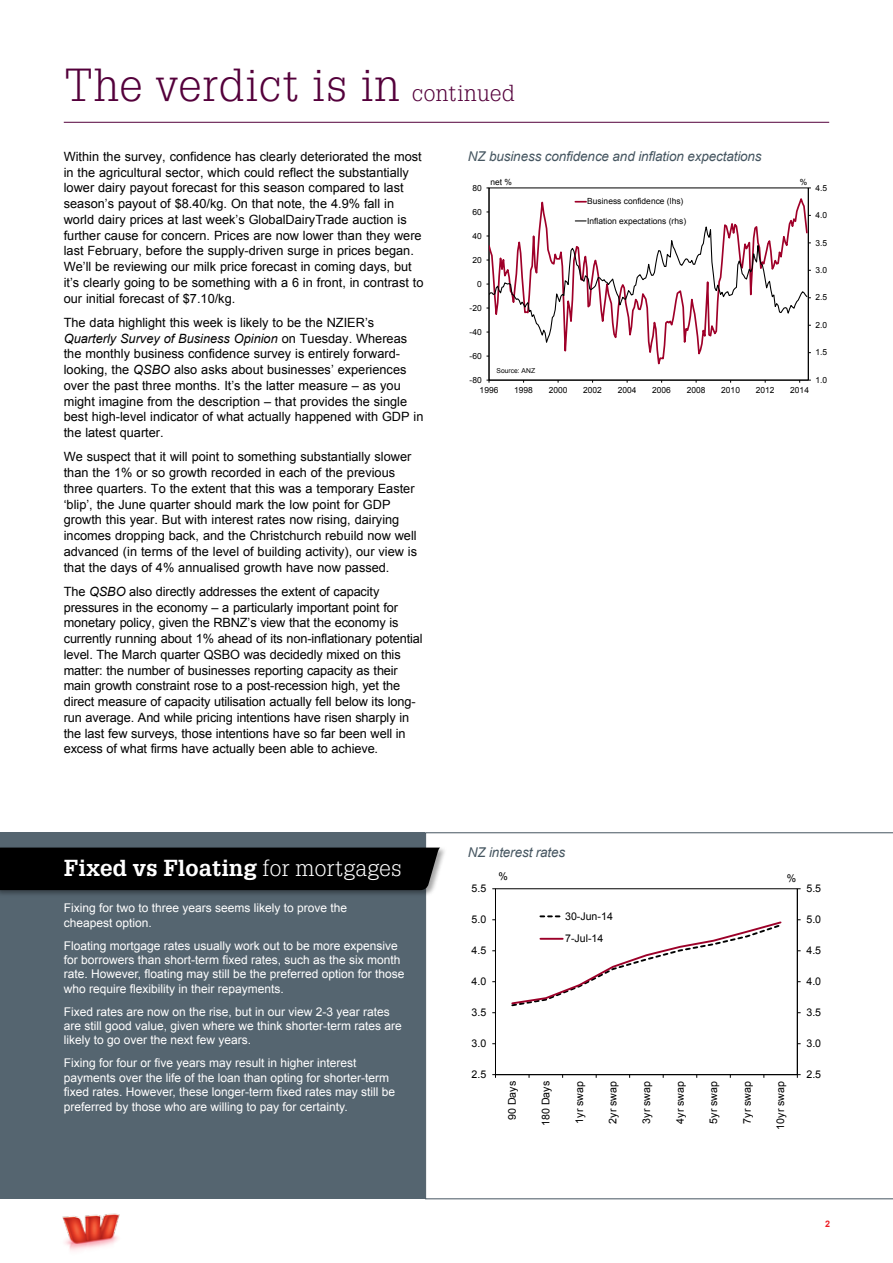
<style>
.page{position:relative;width:893px;height:1263px;background:#fff}
.page>*{position:absolute;margin:0;border:0;box-sizing:border-box;transform-origin:0 0}
.t1{font:45px "Westpac Helpa";letter-spacing:-.01em;color:#54003b}
.t2{font:700 22.5px "Westpac Helpa";letter-spacing:-.02em;color:#fff}
.t3{font:italic 13.5px "Arial";letter-spacing:-.01em;color:#455560}
.t4{font:12.75px/15.8px "Arial";color:#000}
.t5{font:12px/14.4px "Arial";color:#fff}
.t6{font:10.65px/22.4px "Arial";color:#000}
.t7{font:700 9px "Arial";color:#ed1d24}
.t8{font:8.4px "Arial";color:#000}
.t9{font:6.75px "Arial";letter-spacing:.005em;color:#000}
.s1{font-size:22.5px}
.s2{font-style:italic}
.s3{font-weight:400}
</style>
<div class="page">
<img style="left:62px;top:1213px;width:58px;height:38px">
<hr style="left:64px;top:122px;width:765px;height:1px;background:#54003b">
<hr style="left:808px;top:188px;width:1px;height:192px;background:#000">
<hr style="left:489px;top:380px;width:319px;height:1px;background:#000">
<svg style="left:489px;top:357px;width:290px;height:23px"></svg>
<svg style="left:486px;top:188px;width:325px;height:169px"></svg>
<div style="left:0;top:832px;width:893px;height:367px;background:#556570"></div>
<div style="left:425px;top:832px;width:468px;height:367px;background:#fff"></div>
<div style="left:0;top:846px;width:447px;height:52px;background:#000;opacity:.35"></div>
<div style="left:0;top:847px;width:440px;height:43px;background:#000"></div>
<div style="left:468px;top:868px;width:357px;height:263px;background:#fff"></div>
<hr style="left:797px;top:889px;width:1px;height:186px;background:#000">
<hr style="left:495px;top:889px;width:1px;height:186px;background:#000">
<hr style="left:495px;top:1074px;width:302px;height:1px;background:#000">
<svg style="left:511px;top:915px;width:271px;height:92px"></svg>
<hr style="left:540px;top:938px;width:23px;height:2px;background:#9c0029">
<h1 class="t1" style="left:64px;top:57px;width:453px">The verdict is in <span class="s1">continued</span></h1>
<p class="t4" style="left:64px;top:149px;width:361px">Within the survey, confidence has clearly deteriorated the most in the agricultural sector, which could reflect the substantially lower dairy payout forecast for this season compared to last season’s payout of $8.40/kg. On that note, the 4.9% fall in world dairy prices at last week’s GlobalDairyTrade auction is further cause for concern. Prices are now lower than they were last February, before the supply-driven surge in prices began.<br>We’ll be reviewing our milk price forecast in coming days, but it’s clearly going to be something with a 6 in front, in contrast to our initial forecast of $7.10/kg.</p>
<p class="t4" style="left:64px;top:315px;width:361px">The data highlight this week is likely to be the NZIER’s <span class="s2">Quarterly Survey of Business Opinion</span> on Tuesday. Whereas the monthly business confidence survey is entirely forward&shy;looking, the <span class="s2">QSBO</span> also asks about businesses’ experiences over the past three months. It’s the latter measure – as you might imagine from the description – that provides the single best high-level indicator of what actually happened with GDP in the latest quarter.</p>
<p class="t4" style="left:64px;top:449px;width:355px">We suspect that it will point to something substantially slower than the 1% or so growth recorded in each of the previous three quarters. To the extent that this was a temporary Easter ‘blip’, the June quarter should mark the low point for GDP growth this year. But with interest rates now rising, dairying incomes dropping back, and the Christchurch rebuild now well advanced (in terms of the level of building activity), our view is that the days of 4% annualised growth have now passed.</p>
<p class="t4" style="left:64px;top:584px;width:360px">The <span class="s2">QSBO</span> also directly addresses the extent of capacity pressures in the economy – a particularly important point for monetary policy, given the RBNZ’s view that the economy is currently running about 1% ahead of its non-inflationary potential level. The March quarter QSBO was decidedly mixed on this matter: the number of businesses reporting capacity as their main growth constraint rose to a post-recession high, yet the direct measure of capacity utilisation actually fell below its long&shy;run average. And while pricing intentions have risen sharply in the last few surveys, those intentions have so far been well in excess of what firms have actually been able to achieve.</p>
<h2 class="t2" style="left:64px;top:854px;width:340px">Fixed vs Floating <span class="s3">for mortgages</span></h2>
<p class="t5" style="left:64px;top:901px;width:285px">Fixing for two to three years seems likely to prove the cheapest option.</p>
<p class="t5" style="left:64px;top:938px;width:342px">Floating mortgage rates usually work out to be more expensive for borrowers than short-term fixed rates, such as the six month rate. However, floating may still be the preferred option for those who require flexibility in their repayments.</p>
<p class="t5" style="left:64px;top:1004px;width:340px">Fixed rates are now on the rise, but in our view 2-3 year rates are still good value, given where we think shorter-term rates are likely to go over the next few years.</p>
<p class="t5" style="left:64px;top:1056px;width:333px">Fixing for four or five years may result in higher interest payments over the life of the loan than opting for shorter-term fixed rates. However, these longer-term fixed rates may still be preferred by those who are willing to pay for certainty.</p>
<p class="t3" style="left:468px;top:148px;width:295px">NZ business confidence and inflation expectations</p>
<p class="t8" style="left:472px;top:182px;width:11px">80</p>
<p class="t8" style="left:472px;top:206px;width:11px">60</p>
<p class="t8" style="left:472px;top:230px;width:11px">40</p>
<p class="t8" style="left:472px;top:254px;width:11px">20</p>
<p class="t8" style="left:477px;top:278px;width:6px">0</p>
<p class="t8" style="left:470px;top:302px;width:14px">-20</p>
<p class="t8" style="left:470px;top:326px;width:14px">-40</p>
<p class="t8" style="left:470px;top:350px;width:14px">-60</p>
<p class="t8" style="left:470px;top:374px;width:14px">-80</p>
<p class="t8" style="left:490px;top:176px;width:23px">net %</p>
<p class="t8" style="left:800px;top:176px;width:9px">%</p>
<p class="t8" style="left:587px;top:196px;width:98px">Business confidence (lhs)</p>
<p class="t8" style="left:587px;top:215px;width:100px">Inflation expectations (rhs)</p>
<p class="t9" style="left:496px;top:366px;width:40px">Source: ANZ</p>
<p class="t8" style="left:815px;top:182px;width:13px">4.5</p>
<p class="t8" style="left:815px;top:210px;width:13px">4.0</p>
<p class="t8" style="left:815px;top:237px;width:13px">3.5</p>
<p class="t8" style="left:815px;top:265px;width:13px">3.0</p>
<p class="t8" style="left:815px;top:292px;width:13px">2.5</p>
<p class="t8" style="left:815px;top:319px;width:13px">2.0</p>
<p class="t8" style="left:815px;top:347px;width:13px">1.5</p>
<p class="t8" style="left:815px;top:374px;width:13px">1.0</p>
<p class="t8" style="left:480px;top:384px;width:20px">1996</p>
<p class="t8" style="left:514px;top:384px;width:20px">1998</p>
<p class="t8" style="left:549px;top:384px;width:20px">2000</p>
<p class="t8" style="left:583px;top:384px;width:20px">2002</p>
<p class="t8" style="left:618px;top:384px;width:20px">2004</p>
<p class="t8" style="left:652px;top:384px;width:20px">2006</p>
<p class="t8" style="left:687px;top:384px;width:20px">2008</p>
<p class="t8" style="left:721px;top:384px;width:20px">2010</p>
<p class="t8" style="left:756px;top:384px;width:20px">2012</p>
<p class="t8" style="left:790px;top:384px;width:20px">2014</p>
<p class="t3" style="left:468px;top:844px;width:99px">NZ interest rates</p>
<p class="t6" style="left:472px;top:877px;width:16px">5.5</p>
<p class="t6" style="left:472px;top:908px;width:16px">5.0</p>
<p class="t6" style="left:499px;top:866px;width:11px">%</p>
<p class="t6" style="left:787px;top:867px;width:11px">%</p>
<p class="t6" style="left:565px;top:905px;width:49px">30-Jun-14<br>7-Jul-14</p>
<p class="t6" style="left:806px;top:877px;width:16px">5.5</p>
<p class="t6" style="left:806px;top:908px;width:16px">5.0</p>
<p class="t6" style="left:472px;top:939px;width:16px">4.5</p>
<p class="t6" style="left:806px;top:939px;width:16px">4.5</p>
<p class="t6" style="left:472px;top:970px;width:16px">4.0</p>
<p class="t6" style="left:806px;top:970px;width:16px">4.0</p>
<p class="t6" style="left:472px;top:1001px;width:16px">3.5</p>
<p class="t6" style="left:806px;top:1001px;width:16px">3.5</p>
<p class="t6" style="left:472px;top:1032px;width:16px">3.0</p>
<p class="t6" style="left:806px;top:1032px;width:16px">3.0</p>
<p class="t6" style="left:472px;top:1063px;width:16px">2.5</p>
<p class="t6" style="left:806px;top:1063px;width:16px">2.5</p>
<p class="t6" style="left:501px;top:1120px;width:40px;rotate:-90deg">90 Days</p>
<p class="t6" style="left:535px;top:1126px;width:46px;rotate:-90deg">180 Days</p>
<p class="t6" style="left:568px;top:1123px;width:44px;rotate:-90deg">1yr swap</p>
<p class="t6" style="left:602px;top:1123px;width:44px;rotate:-90deg">2yr swap</p>
<p class="t6" style="left:635px;top:1123px;width:44px;rotate:-90deg">3yr swap</p>
<p class="t6" style="left:669px;top:1123px;width:44px;rotate:-90deg">4yr swap</p>
<p class="t6" style="left:702px;top:1123px;width:44px;rotate:-90deg">5yr swap</p>
<p class="t6" style="left:736px;top:1123px;width:44px;rotate:-90deg">7yr swap</p>
<p class="t6" style="left:769px;top:1129px;width:50px;rotate:-90deg">10yr swap</p>
<p class="t7" style="left:825px;top:1218px;width:7px">2</p>
</div>
